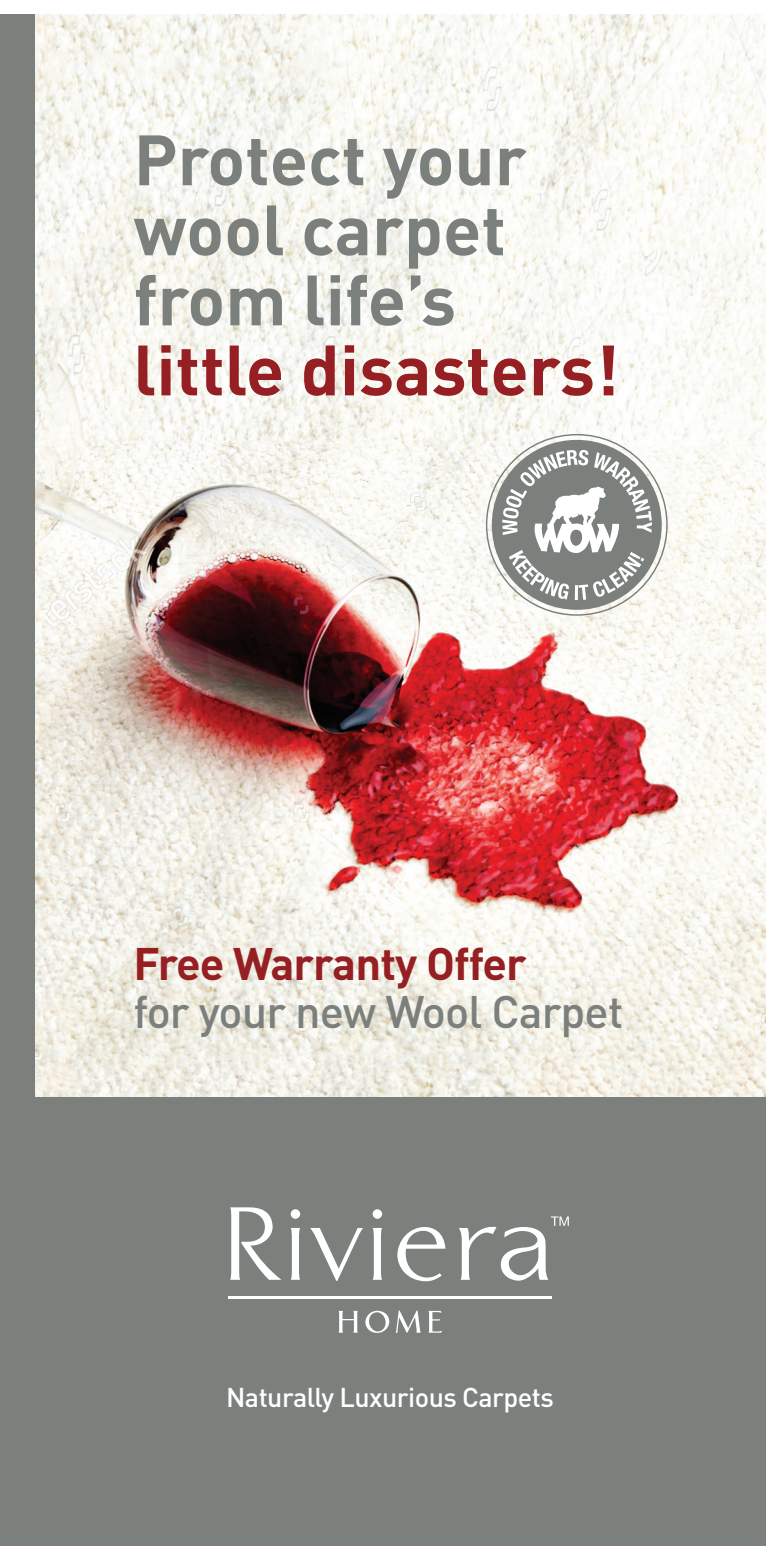
<style>
.page{position:relative;width:780px;height:1560px;background:#fff}
.page>*{position:absolute;margin:0;border:0;box-sizing:border-box;transform-origin:0 0}
.t1{font:700 70px/70px "DIN";color:#7b807d}
.t2{font:700 70px "DIN";color:#951f22}
.t3{font:500 45px "DIN";letter-spacing:-.02em;color:#7b807d}
.t4{font:700 45px "DIN";letter-spacing:-.02em;color:#951f22}
.t5{font:500 27px "DIN";letter-spacing:-.02em;color:#fff}
</style>
<div class="page">
<div style="left:0;top:14px;width:765px;height:1531px;background:#7b807d"></div>
<img style="left:35px;top:14px;width:730px;height:1082px">
<svg style="left:486px;top:434px;width:181px;height:181px"></svg>
<svg style="left:230px;top:1207px;width:51px;height:72px"></svg>
<svg style="left:290px;top:1209px;width:10px;height:70px"></svg>
<svg style="left:310px;top:1228px;width:53px;height:52px"></svg>
<svg style="left:372px;top:1209px;width:10px;height:70px"></svg>
<svg style="left:397px;top:1227px;width:48px;height:55px"></svg>
<svg style="left:459px;top:1216px;width:109px;height:65px"></svg>
<svg style="left:338px;top:1310px;width:20px;height:22px"></svg>
<svg style="left:365px;top:1310px;width:24px;height:22px"></svg>
<svg style="left:396px;top:1310px;width:25px;height:22px"></svg>
<svg style="left:428px;top:1310px;width:14px;height:22px"></svg>
<hr style="left:228px;top:1295px;width:324px;height:3px;background:#fff">
<p class="t1" style="left:134px;top:122px;width:394px">Protect your wool carpet from life’s</p>
<p class="t2" style="left:134px;top:324px;width:487px">little disasters!</p>
<p class="t4" style="left:134px;top:934px;width:394px">Free Warranty Offer</p>
<p class="t3" style="left:134px;top:982px;width:491px">for your new Wool Carpet</p>
<p class="t5" style="left:226px;top:1379px;width:329px">Naturally Luxurious Carpets</p>
</div>
